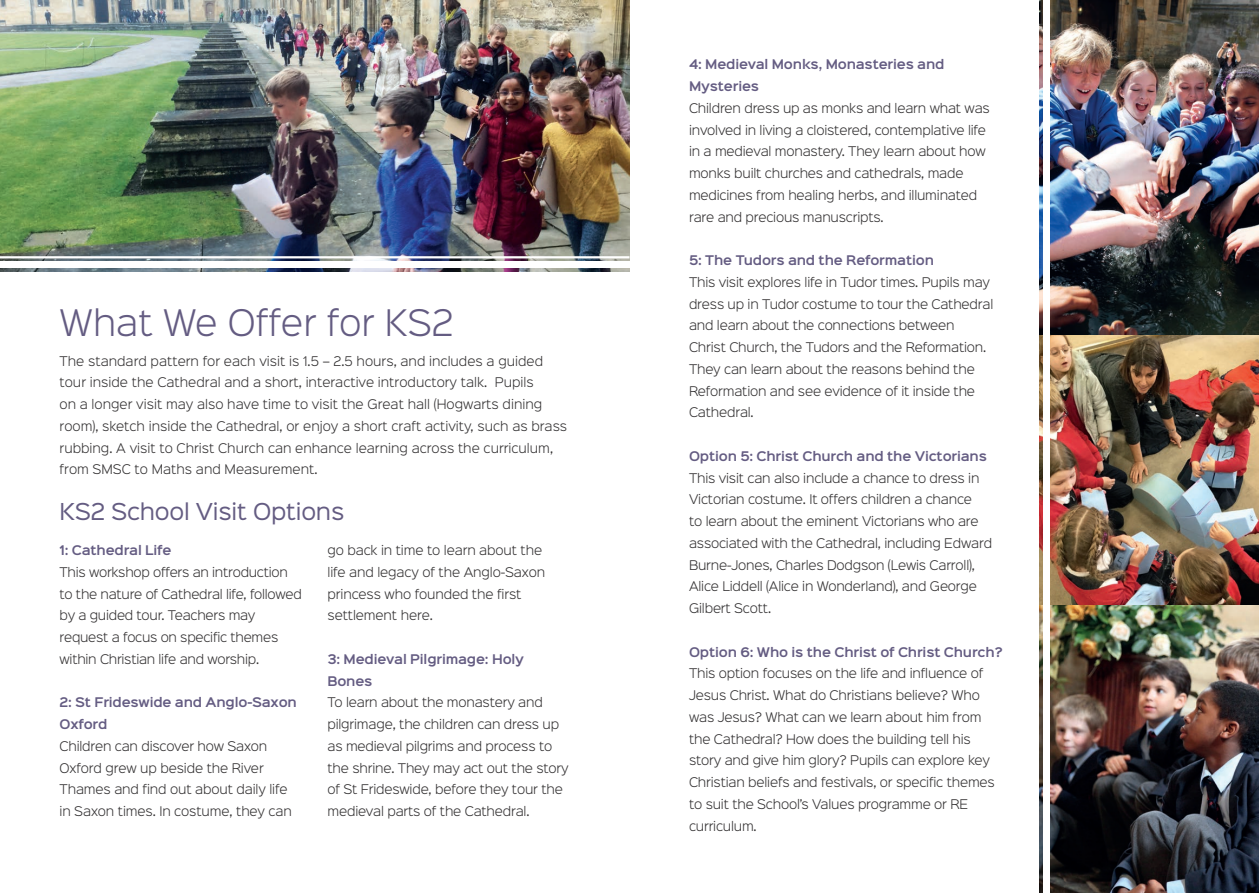
<style>
.page{position:relative;width:1259px;height:893px;background:#fff}
.page>*{position:absolute;margin:0;border:0;box-sizing:border-box;transform-origin:0 0}
.Events_-_Paragraph_S{font:300 33px "Sinkin Sans 300";color:#645c82}
.Events_-_Paragraph_S-2{font:21px "Sinkin Sans 400";letter-spacing:-.01em;color:#645c82}
.Events_-_Paragraph_S-3{font:300 12px/21.8px "Sinkin Sans 300";letter-spacing:-.015em;color:#312f30}
.Events_-_Paragraph_S-4{font:600 12px/21.8px "Sinkin Sans 600";letter-spacing:-.015em;color:#645c82}
</style>
<div class="page">
<img style="left:1040px;top:334px;width:219px;height:271px">
<img style="left:0;top:0;width:629px;height:271px">
<img style="left:1040px;top:605px;width:219px;height:288px">
<img style="left:1040px;top:0;width:219px;height:334px">
<div style="left:0;top:261px;width:629px;height:7px;background:#fff"></div>
<hr style="left:0;top:256px;width:629px;height:2px;background:#fff">
<div style="left:1043px;top:0;width:6px;height:893px;background:#fff"></div>
<p class="Events_-_Paragraph_S" style="left:60px;top:296px;width:395px">What We Offer for KS2</p>
<p class="Events_-_Paragraph_S-3" style="left:60px;top:349px;width:509px">The standard pattern for each visit is 1.5 – 2.5 hours, and includes a guided tour inside the Cathedral and a short, interactive introductory talk. Pupils<br>on a longer visit may also have time to visit the Great hall (Hogwarts dining room), sketch inside the Cathedral, or enjoy a short craft activity, such as brass rubbing. A visit to Christ Church can enhance learning across the curriculum, from SMSC to Maths and Measurement.</p>
<p class="Events_-_Paragraph_S-2" style="left:60px;top:494px;width:286px">KS2 School Visit Options</p>
<p class="Events_-_Paragraph_S-4" style="left:60px;top:538px;width:113px">1: Cathedral Life</p>
<p class="Events_-_Paragraph_S-3" style="left:60px;top:560px;width:244px">This workshop offers an introduction to the nature of Cathedral life, followed by a guided tour. Teachers may request a focus on specific themes within Christian life and worship.</p>
<p class="Events_-_Paragraph_S-4" style="left:60px;top:691px;width:239px">2: St Frideswide and Anglo-Saxon<br>Oxford</p>
<p class="Events_-_Paragraph_S-3" style="left:60px;top:734px;width:234px">Children can discover how Saxon Oxford grew up beside the River Thames and find out about daily life in Saxon times. In costume, they can</p>
<p class="Events_-_Paragraph_S-3" style="left:327px;top:538px;width:219px">go back in time to learn about the life and legacy of the Anglo-Saxon princess who founded the first settlement here.</p>
<p class="Events_-_Paragraph_S-4" style="left:327px;top:647px;width:198px">3: Medieval Pilgrimage: Holy<br>Bones</p>
<p class="Events_-_Paragraph_S-3" style="left:327px;top:691px;width:243px">To learn about the monastery and pilgrimage, the children can dress up as medieval pilgrims and process to the shrine. They may act out the story of St Frideswide, before they tour the medieval parts of the Cathedral.</p>
<p class="Events_-_Paragraph_S-4" style="left:689px;top:53px;width:257px">4: Medieval Monks, Monasteries and<br>Mysteries</p>
<p class="Events_-_Paragraph_S-3" style="left:689px;top:96px;width:302px">Children dress up as monks and learn what was involved in living a cloistered, contemplative life in a medieval monastery. They learn about how monks built churches and cathedrals, made medicines from healing herbs, and illuminated rare and precious manuscripts.</p>
<p class="Events_-_Paragraph_S-4" style="left:689px;top:248px;width:246px">5: The Tudors and the Reformation</p>
<p class="Events_-_Paragraph_S-3" style="left:689px;top:270px;width:306px">This visit explores life in Tudor times. Pupils may dress up in Tudor costume to tour the Cathedral and learn about the connections between Christ Church, the Tudors and the Reformation.<br>They can learn about the reasons behind the Reformation and see evidence of it inside the Cathedral.</p>
<p class="Events_-_Paragraph_S-4" style="left:689px;top:444px;width:299px">Option 5: Christ Church and the Victorians</p>
<p class="Events_-_Paragraph_S-3" style="left:689px;top:466px;width:305px">This visit can also include a chance to dress in Victorian costume. It offers children a chance<br>to learn about the eminent Victorians who are associated with the Cathedral, including Edward Burne-Jones, Charles Dodgson (Lewis Carroll), Alice Liddell (Alice in Wonderland), and George Gilbert Scott.</p>
<p class="Events_-_Paragraph_S-4" style="left:689px;top:640px;width:315px">Option 6: Who is the Christ of Christ Church?</p>
<p class="Events_-_Paragraph_S-3" style="left:689px;top:662px;width:307px">This option focuses on the life and influence of Jesus Christ. What do Christians believe? Who was Jesus? What can we learn about him from the Cathedral? How does the building tell his story and give him glory? Pupils can explore key Christian beliefs and festivals, or specific themes to suit the School’s Values programme or RE curriculum.</p>
</div>
